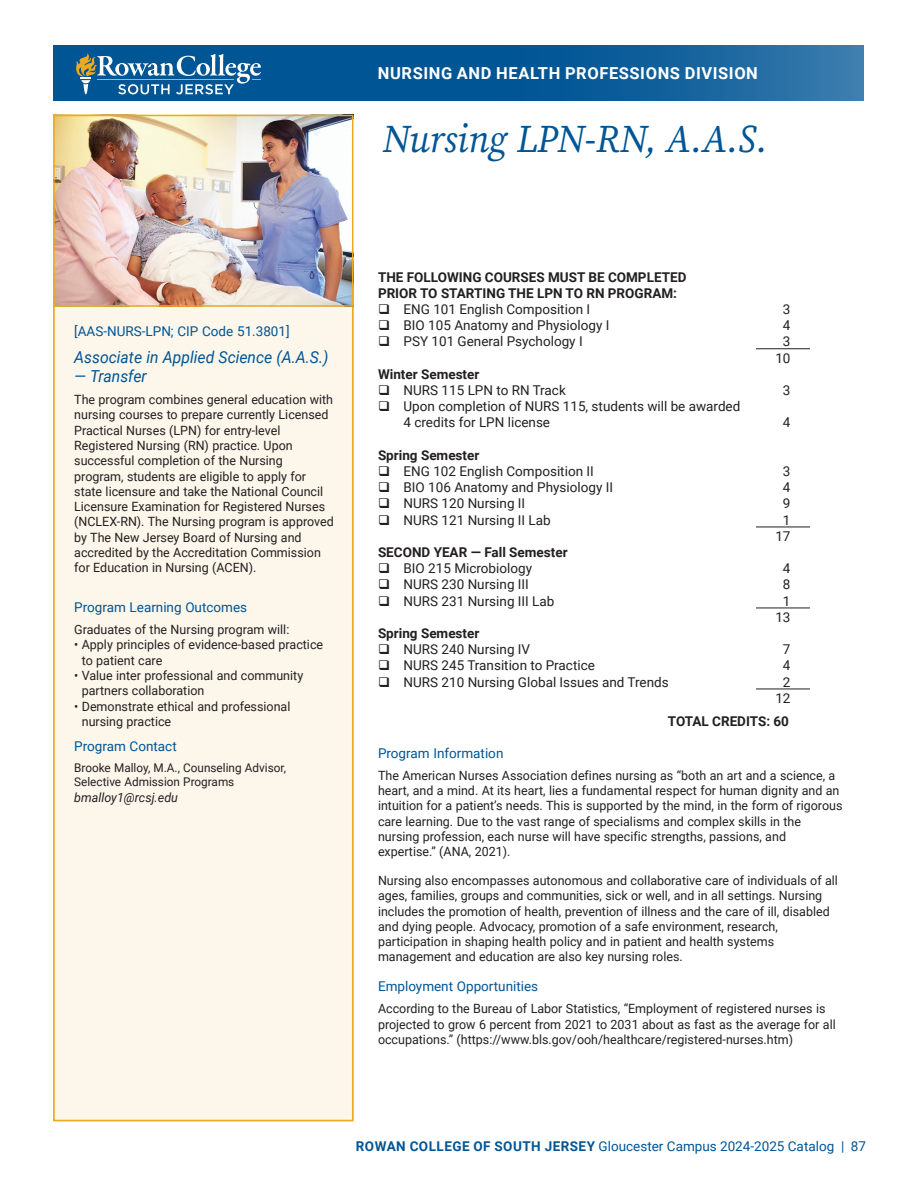
<style>
.page{position:relative;width:918px;height:1188px;background:#fff}
.page>*{position:absolute;margin:0;border:0;box-sizing:border-box;transform-origin:0 0}
.L3__ProgramHeadline{font:italic 39px "Source Serif Pro";color:#005595;scale:.95 1}
._4b__Degree_Subhead{font:italic 16.5px "Roboto";color:#005595;scale:.95 1}
.t1{font:700 16.5px "Roboto";letter-spacing:.035em;color:#fff}
._3b__courses{font:13.5px/16.2px "Roboto";color:#231f20}
._4c__Program_Learning_Outcomes{font:13.5px "Roboto";color:#005595}
.Total_Credits{font:700 13.5px/16.2px "Roboto";color:#231f20}
._3a__Year_Semester_Subhead{font:700 13.5px "Roboto";color:#231f20}
.total_credits{font:13.5px "Roboto";color:#231f20}
.Catalog_text_8_5{font:12.75px/15.3px "Roboto";color:#231f20}
.b_c__Bullet_List{font:12.75px/15.3px "Roboto";color:#231f20}
.Catalog_text_8_5-2{font:italic 12.75px "Roboto";color:#231f20}
.Catalog_text_8_5-3{font:12px/14.4px "Roboto";color:#231f20}
.s1{font-weight:700}
</style>
<div class="page">
<svg style="left:54px;top:45px;width:810px;height:56px;background:#0d5d9a"></svg>
<svg style="left:76px;top:53px;width:185px;height:41px;background:#417ca5"></svg>
<div style="left:53px;top:115px;width:300px;height:1006px;background:#fcf6eb;border:2px solid #ebaa20"></div>
<img style="left:56px;top:118px;width:294px;height:186px">
<div style="left:53px;top:115px;width:300px;height:192px;border:2px solid #ebaa20"></div>
<hr style="left:756px;top:348px;width:54px;height:1px;background:#231f20">
<hr style="left:756px;top:527px;width:54px;height:1px;background:#231f20">
<hr style="left:756px;top:608px;width:54px;height:1px;background:#231f20">
<hr style="left:756px;top:689px;width:54px;height:1px;background:#231f20">
<p class="t1" style="left:378px;top:62px;width:382px">NURSING AND HEALTH PROFESSIONS DIVISION</p>
<p class="L3__ProgramHeadline" style="left:383px;top:113px;width:407px">Nursing LPN-RN, A.A.S.</p>
<p class="_4c__Program_Learning_Outcomes" style="left:74px;top:322px;width:217px">[AAS-NURS-LPN; CIP Code 51.3801]</p>
<p class="_4b__Degree_Subhead" style="left:74px;top:345px;width:269px">Associate in Applied Science (A.A.S.)</p>
<p class="_4b__Degree_Subhead" style="left:74px;top:365px;width:78px">— Transfer</p>
<p class="Catalog_text_8_5" style="left:74px;top:391px;width:261px">The program combines general education with nursing courses to prepare currently Licensed Practical Nurses (LPN) for entry-level Registered Nursing (RN) practice. Upon successful completion of the Nursing program, students are eligible to apply for state licensure and take the National Council Licensure Examination for Registered Nurses (NCLEX-RN). The Nursing program is approved by The New Jersey Board of Nursing and accredited by the Accreditation Commission for Education in Nursing (ACEN).</p>
<p class="_4c__Program_Learning_Outcomes" style="left:74px;top:598px;width:174px">Program Learning Outcomes</p>
<p class="Catalog_text_8_5" style="left:74px;top:622px;width:217px">Graduates of the Nursing program will:</p>
<p class="b_c__Bullet_List" style="left:82px;top:637px;width:243px;text-indent:-8px">• Apply principles of evidence-based practice to patient care</p>
<p class="b_c__Bullet_List" style="left:82px;top:667px;width:223px;text-indent:-8px">• Value inter professional and community partners collaboration</p>
<p class="b_c__Bullet_List" style="left:82px;top:698px;width:210px;text-indent:-8px">• Demonstrate ethical and professional nursing practice</p>
<p class="_4c__Program_Learning_Outcomes" style="left:74px;top:736px;width:104px">Program Contact</p>
<p class="Catalog_text_8_5-3" style="left:74px;top:760px;width:213px">Brooke Malloy, M.A., Counseling Advisor,<br>Selective Admission Programs</p>
<p class="Catalog_text_8_5-2" style="left:74px;top:788px;width:105px">bmalloy1@rcsj.edu</p>
<p class="Total_Credits" style="left:378px;top:268px;width:310px">THE FOLLOWING COURSES MUST BE COMPLETED<br>PRIOR TO STARTING THE LPN TO RN PROGRAM:</p>
<p class="_3b__courses" style="left:378px;top:301px;width:214px">❑ ENG 101 English Composition I</p>
<p class="_3b__courses" style="left:783px;top:301px;width:9px">3</p>
<p class="_3b__courses" style="left:378px;top:317px;width:233px">❑ BIO 105 Anatomy and Physiology I</p>
<p class="_3b__courses" style="left:783px;top:317px;width:9px">4</p>
<p class="_3b__courses" style="left:378px;top:333px;width:206px">❑ PSY 101 General Psychology I</p>
<p class="_3b__courses" style="left:783px;top:333px;width:9px">3</p>
<p class="total_credits" style="left:775px;top:348px;width:17px">10</p>
<p class="_3a__Year_Semester_Subhead" style="left:378px;top:365px;width:103px">Winter Semester</p>
<p class="_3b__courses" style="left:378px;top:382px;width:189px">❑ NURS 115 LPN to RN Track</p>
<p class="_3b__courses" style="left:783px;top:382px;width:9px">3</p>
<p class="_3b__courses" style="left:404px;top:398px;width:338px;text-indent:-26px">❑ Upon completion of NURS 115, students will be awarded<br>4 credits for LPN license</p>
<p class="_3b__courses" style="left:783px;top:414px;width:9px">4</p>
<p class="_3a__Year_Semester_Subhead" style="left:378px;top:446px;width:103px">Spring Semester</p>
<p class="_3b__courses" style="left:378px;top:463px;width:217px">❑ ENG 102 English Composition II</p>
<p class="_3b__courses" style="left:783px;top:463px;width:9px">3</p>
<p class="_3b__courses" style="left:378px;top:479px;width:237px">❑ BIO 106 Anatomy and Physiology II</p>
<p class="_3b__courses" style="left:783px;top:479px;width:9px">4</p>
<p class="_3b__courses" style="left:378px;top:495px;width:149px">❑ NURS 120 Nursing II</p>
<p class="_3b__courses" style="left:783px;top:495px;width:9px">9</p>
<p class="_3b__courses" style="left:378px;top:511px;width:174px">❑ NURS 121 Nursing II Lab</p>
<p class="_3b__courses" style="left:783px;top:511px;width:9px">1</p>
<p class="total_credits" style="left:775px;top:527px;width:17px">17</p>
<p class="_3a__Year_Semester_Subhead" style="left:378px;top:543px;width:191px">SECOND YEAR — Fall Semester</p>
<p class="_3b__courses" style="left:378px;top:560px;width:156px">❑ BIO 215 Microbiology</p>
<p class="_3b__courses" style="left:783px;top:560px;width:9px">4</p>
<p class="_3b__courses" style="left:378px;top:576px;width:152px">❑ NURS 230 Nursing III</p>
<p class="_3b__courses" style="left:783px;top:576px;width:9px">8</p>
<p class="_3b__courses" style="left:378px;top:592px;width:178px">❑ NURS 231 Nursing III Lab</p>
<p class="_3b__courses" style="left:783px;top:592px;width:9px">1</p>
<p class="total_credits" style="left:775px;top:608px;width:17px">13</p>
<p class="_3a__Year_Semester_Subhead" style="left:378px;top:624px;width:103px">Spring Semester</p>
<p class="_3b__courses" style="left:378px;top:641px;width:154px">❑ NURS 240 Nursing IV</p>
<p class="_3b__courses" style="left:783px;top:641px;width:9px">7</p>
<p class="_3b__courses" style="left:378px;top:657px;width:218px">❑ NURS 245 Transition to Practice</p>
<p class="_3b__courses" style="left:783px;top:657px;width:9px">4</p>
<p class="_3b__courses" style="left:378px;top:673px;width:292px">❑ NURS 210 Nursing Global Issues and Trends</p>
<p class="_3b__courses" style="left:783px;top:673px;width:9px">2</p>
<p class="total_credits" style="left:775px;top:689px;width:17px">12</p>
<p class="Total_Credits" style="left:668px;top:712px;width:123px">TOTAL CREDITS: 60</p>
<p class="_4c__Program_Learning_Outcomes" style="left:378px;top:743px;width:127px">Program Information</p>
<p class="Catalog_text_8_5" style="left:378px;top:767px;width:466px">The American Nurses Association defines nursing as “both an art and a science, a heart, and a mind. At its heart, lies a fundamental respect for human dignity and an intuition for a patient’s needs. This is supported by the mind, in the form of rigorous care learning. Due to the vast range of specialisms and complex skills in the nursing profession, each nurse will have specific strengths, passions, and expertise.” (ANA, 2021).</p>
<p class="Catalog_text_8_5" style="left:378px;top:872px;width:461px">Nursing also encompasses autonomous and collaborative care of individuals of all ages, families, groups and communities, sick or well, and in all settings. Nursing includes the promotion of health, prevention of illness and the care of ill, disabled and dying people. Advocacy, promotion of a safe environment, research, participation in shaping health policy and in patient and health systems management and education are also key nursing roles.</p>
<p class="_4c__Program_Learning_Outcomes" style="left:378px;top:977px;width:162px">Employment Opportunities</p>
<p class="Catalog_text_8_5" style="left:378px;top:1001px;width:459px">According to the Bureau of Labor Statistics, “Employment of registered nurses is projected to grow 6 percent from 2021 to 2031 about as fast as the average for all occupations.” (https://www.bls.gov/ooh/healthcare/registered-nurses.htm)</p>
<p class="_4c__Program_Learning_Outcomes" style="left:356px;top:1137px;width:512px"><span class="s1">ROWAN COLLEGE OF SOUTH JERSEY</span> Gloucester Campus 2024-2025 Catalog | 87</p>
</div>
